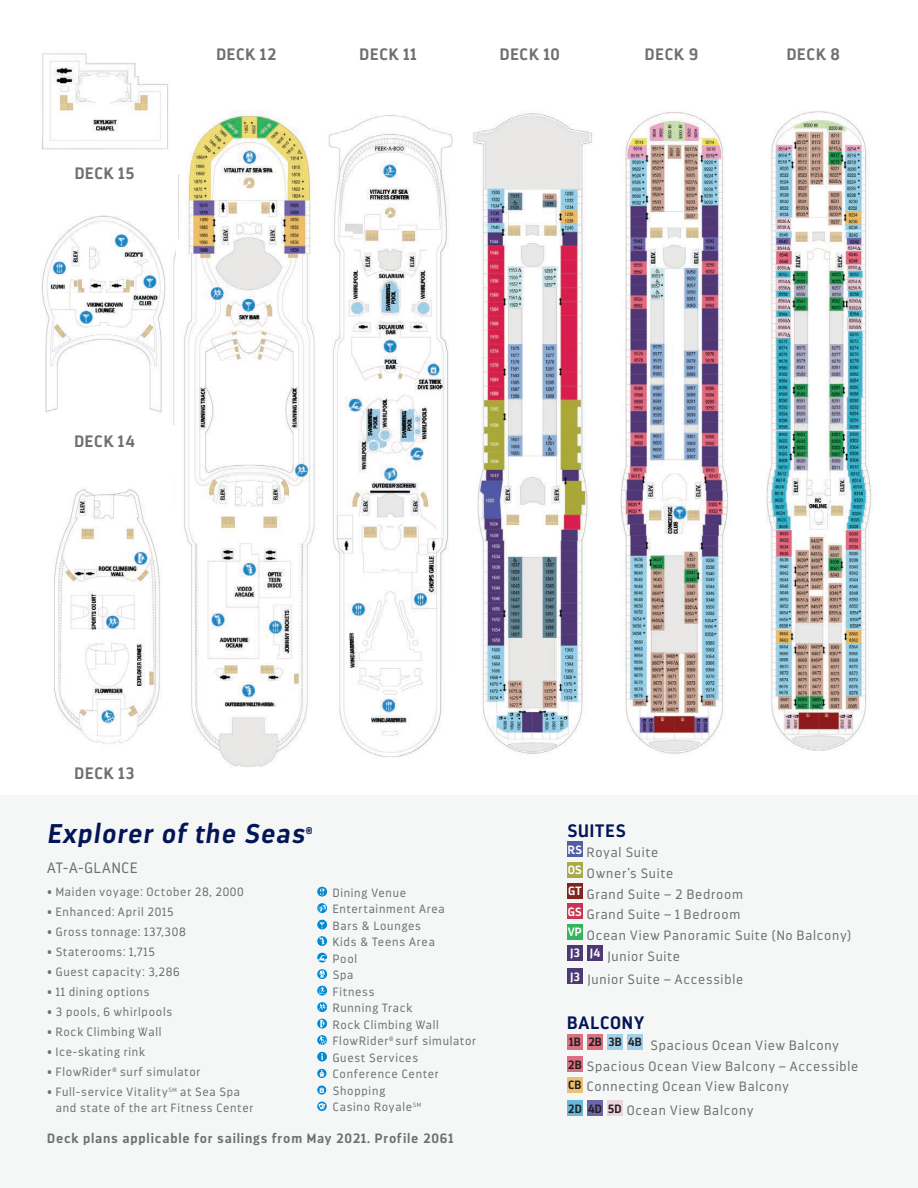
<style>
.page{position:relative;width:918px;height:1188px;background:#fff}
.page>*{position:absolute;margin:0;border:0;box-sizing:border-box;transform-origin:0 0}
.t1{font:italic 700 27px "Darwin";letter-spacing:.045em;color:#031556}
.t2{font:700 18px "Darwin";letter-spacing:.05em;color:#031556}
.t3{font:700 16.5px "Darwin";letter-spacing:.045em;color:#6d6f71}
.t4{font:300 15px "Darwin";letter-spacing:.055em;color:#6d6f71}
.t5{font:300 13.5px/20.7px "Darwin";letter-spacing:.06em;color:#6d6f71}
.t6{font:700 13.5px "Darwin";letter-spacing:.06em;color:#6d6f71}
.t7{font:300 12px/16.5px "Darwin";letter-spacing:.065em;color:#6d6f71}
.t8{font:700 9.9px "Darwin";color:#031556}
.s1{font-weight:700;font-size:12px;color:#231f20}
</style>
<div class="page">
<img style="left:766px;top:111px;width:106px;height:640px">
<img style="left:620px;top:110px;width:108px;height:644px">
<img style="left:473px;top:113px;width:120px;height:641px">
<img style="left:328px;top:115px;width:125px;height:643px">
<img style="left:184px;top:111px;width:132px;height:656px">
<img style="left:54px;top:488px;width:106px;height:256px">
<img style="left:41px;top:215px;width:135px;height:210px">
<img style="left:42px;top:53px;width:126px;height:97px">
<div style="left:0;top:796px;width:918px;height:392px;background:#f5f6f6"></div>
<svg style="left:317px;top:887px;width:10px;height:10px"></svg>
<svg style="left:320px;top:888px;width:4px;height:8px"></svg>
<svg style="left:317px;top:903px;width:10px;height:10px"></svg>
<svg style="left:318px;top:905px;width:8px;height:7px"></svg>
<svg style="left:317px;top:920px;width:10px;height:10px"></svg>
<svg style="left:319px;top:922px;width:6px;height:6px"></svg>
<svg style="left:317px;top:936px;width:10px;height:10px"></svg>
<svg style="left:319px;top:937px;width:6px;height:8px"></svg>
<svg style="left:317px;top:953px;width:10px;height:10px"></svg>
<svg style="left:317px;top:969px;width:10px;height:10px"></svg>
<svg style="left:320px;top:970px;width:5px;height:8px"></svg>
<svg style="left:317px;top:986px;width:10px;height:10px"></svg>
<svg style="left:319px;top:987px;width:7px;height:7px"></svg>
<svg style="left:317px;top:1002px;width:10px;height:10px"></svg>
<svg style="left:319px;top:1004px;width:8px;height:6px"></svg>
<svg style="left:317px;top:1019px;width:10px;height:10px"></svg>
<svg style="left:320px;top:1020px;width:5px;height:8px"></svg>
<svg style="left:317px;top:1035px;width:10px;height:10px"></svg>
<svg style="left:319px;top:1036px;width:8px;height:9px"></svg>
<svg style="left:317px;top:1052px;width:10px;height:10px"></svg>
<svg style="left:317px;top:1069px;width:10px;height:9px"></svg>
<svg style="left:317px;top:1086px;width:9px;height:9px"></svg>
<svg style="left:317px;top:1102px;width:10px;height:9px"></svg>
<svg style="left:318px;top:1103px;width:7px;height:7px"></svg>
<div style="left:567px;top:841px;width:16px;height:16px;background:#525da4"></div>
<div style="left:567px;top:862px;width:16px;height:16px;background:#a9a949"></div>
<div style="left:567px;top:883px;width:16px;height:16px;background:#812521"></div>
<div style="left:567px;top:903px;width:16px;height:16px;background:#c93550"></div>
<div style="left:567px;top:924px;width:16px;height:16px;background:#33b55e"></div>
<div style="left:567px;top:945px;width:16px;height:16px;background:#4d3a72"></div>
<div style="left:587px;top:945px;width:16px;height:16px;background:#4f3674"></div>
<div style="left:567px;top:968px;width:16px;height:16px;background:#4d3a72"></div>
<div style="left:567px;top:1034px;width:16px;height:16px;background:#da7081"></div>
<div style="left:587px;top:1034px;width:16px;height:16px;background:#da7081"></div>
<div style="left:607px;top:1034px;width:16px;height:16px;background:#a0d0e8"></div>
<div style="left:627px;top:1034px;width:16px;height:16px;background:#a0d0e8"></div>
<div style="left:567px;top:1056px;width:16px;height:16px;background:#da7081"></div>
<div style="left:567px;top:1077px;width:16px;height:16px;background:#ebc173"></div>
<div style="left:567px;top:1101px;width:16px;height:15px;background:#68b8db"></div>
<div style="left:587px;top:1101px;width:16px;height:15px;background:#6d65a8"></div>
<div style="left:607px;top:1101px;width:16px;height:15px;background:#edd3dc"></div>
<h3 class="t3" style="left:75px;top:163px;width:61px">DECK 15</h3>
<h3 class="t3" style="left:216px;top:44px;width:62px">DECK 12</h3>
<h3 class="t3" style="left:360px;top:44px;width:59px">DECK 11</h3>
<h3 class="t3" style="left:500px;top:44px;width:62px">DECK 10</h3>
<h3 class="t3" style="left:645px;top:44px;width:55px">DECK 9</h3>
<h3 class="t3" style="left:787px;top:44px;width:55px">DECK 8</h3>
<h3 class="t3" style="left:74px;top:431px;width:62px">DECK 14</h3>
<h3 class="t3" style="left:75px;top:763px;width:61px">DECK 13</h3>
<h1 class="t1" style="left:47px;top:817px;width:259px">Explorer of the Seas</h1>
<p class="t8" style="left:306px;top:825px;width:8px">®</p>
<p class="t4" style="left:47px;top:858px;width:92px">AT-A-GLANCE</p>
<p class="t7" style="left:47px;top:883px;width:198px">• Maiden voyage: October 28, 2000</p>
<p class="t7" style="left:47px;top:903px;width:128px">• Enhanced: April 2015</p>
<p class="t7" style="left:47px;top:923px;width:140px">• Gross tonnage: 137,308</p>
<p class="t7" style="left:47px;top:943px;width:109px">• Staterooms: 1,715</p>
<p class="t7" style="left:47px;top:963px;width:134px">• Guest capacity: 3,286</p>
<p class="t7" style="left:47px;top:983px;width:104px">• 11 dining options</p>
<p class="t7" style="left:47px;top:1003px;width:126px">• 3 pools, 6 whirlpools</p>
<p class="t7" style="left:47px;top:1023px;width:116px">• Rock Climbing Wall</p>
<p class="t7" style="left:47px;top:1043px;width:99px">• Ice-skating rink</p>
<p class="t7" style="left:47px;top:1063px;width:155px">• FlowRider<sup>®</sup> surf simulator</p>
<p class="t7" style="left:56px;top:1083px;width:199px;text-indent:-9px">• Full-service Vitality<sup>SM</sup> at Sea Spa and state of the art Fitness Center</p>
<p class="t6" style="left:47px;top:1130px;width:408px">Deck plans applicable for sailings from May 2021. Profile 2061</p>
<p class="t7" style="left:333px;top:884px;width:145px">Dining Venue<br>Entertainment Area<br>Bars &amp; Lounges<br>Kids &amp; Teens Area<br>Pool<br>Spa<br>Fitness<br>Running Track<br>Rock Climbing Wall<br>FlowRider<sup>®</sup> surf simulator<br>Guest Services<br>Conference Center<br>Shopping<br>Casino Royale<sup>SM</sup></p>
<h2 class="t2" style="left:567px;top:819px;width:60px">SUITES</h2>
<p class="t5" style="left:568px;top:842px;width:285px"><sup>RS</sup> Royal Suite<br><sup>OS</sup> Owner’s Suite<br><sup>GT</sup> Grand Suite – 2 Bedroom<br><sup>GS</sup> Grand Suite – 1 Bedroom<br><sup>VP</sup> Ocean View Panoramic Suite (No Balcony)<br><sup>J3</sup> <sup>J4</sup> Junior Suite</p>
<p class="t5" style="left:570px;top:969px;width:175px"><sup>J3</sup> Junior Suite – Accessible</p>
<h2 class="t2" style="left:567px;top:1012px;width:79px">BALCONY</h2>
<p class="t5" style="left:568px;top:1035px;width:292px"><sup>1B</sup> <sup>2B</sup> <sup>3B</sup> <sup>4B</sup> Spacious Ocean View Balcony<br><span class="s1">2B</span> Spacious Ocean View Balcony – Accessible<br><span class="s1">CB</span> Connecting Ocean View Balcony</p>
<p class="t5" style="left:568px;top:1100px;width:187px"><span class="s1">2D 4D 5D</span> Ocean View Balcony</p>
</div>
